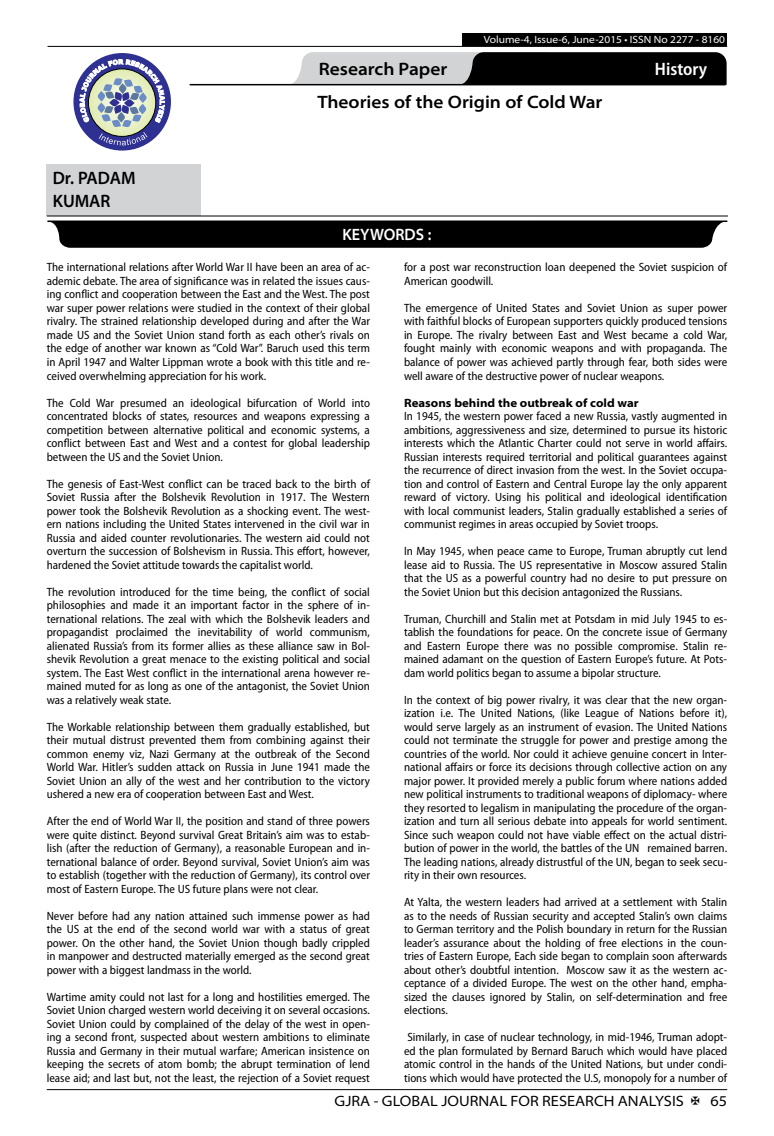
<style>
.page{position:relative;width:774px;height:1136px;background:#fff}
.page>*{position:absolute;margin:0;border:0;box-sizing:border-box;transform-origin:0 0}
.t1{font:600 semi-expanded 18px "Myriad Pro";color:#000}
.t2{font:600 semi-expanded 18px/23.4px "Myriad Pro";color:#000;scale:.9 1}
.t3{font:600 semi-condensed 18px "Myriad Pro";color:#fff}
.t4{font:600 semi-expanded 16.5px "Myriad Pro";color:#fff;scale:.9 1}
.t5{font:semi-expanded 15px "Myriad Pro";color:#000}
.t6{font:semi-condensed 12px/13.5px "Myriad Pro";color:#000;text-align:justify}
.t7{font:700 semi-expanded 12px "Myriad Pro";color:#000}
.t8{font:semi-expanded 10.5px "Myriad Pro";color:#fff}
</style>
<div class="page">
<hr style="left:47px;top:1089px;width:680px;height:1px;background:#000">
<div style="left:462px;top:33px;width:265px;height:13px;background:#000"></div>
<hr style="left:47px;top:46px;width:680px;height:1px;background:#000">
<svg style="left:288px;top:52px;width:439px;height:33px;background:#5a5a5b"></svg>
<hr style="left:190px;top:84px;width:535px;height:1px;background:#000">
<div style="left:73px;top:53px;width:98px;height:97px;background:#2e3092;border-radius:50%"></div>
<svg style="left:80px;top:59px;width:85px;height:86px"></svg>
<div style="left:47px;top:164px;width:154px;height:52px;background:#d1d3d4"></div>
<hr style="left:47px;top:215px;width:154px;height:1px;background:#000">
<hr style="left:201px;top:215px;width:527px;height:1px;background:#000">
<hr style="left:48px;top:220px;width:679px;height:2px;background:#000">
<svg style="left:47px;top:221px;width:676px;height:27px;background:#101010"></svg>
<div style="left:82px;top:228px;width:610px;height:12px;background:#000"></div>
<p class="t8" style="left:484px;top:34px;width:243px">Volume-4, Issue-6, June-2015 • ISSN No 2277 - 8160</p>
<h1 class="t2" style="left:53px;top:166px;width:94px">Dr. PADAM<br>KUMAR</h1>
<h1 class="t1" style="left:319px;top:59px;width:130px">Research Paper</h1>
<h1 class="t3" style="left:655px;top:59px;width:54px">History</h1>
<h1 class="t1" style="left:317px;top:92px;width:287px">Theories of the Origin of Cold War</h1>
<h2 class="t4" style="left:343px;top:225px;width:100px">KEYWORDS :</h2>
<p class="t6" style="left:47px;top:261px;width:325px">The international relations after World War II have been an area of ac&shy;ademic debate. The area of significance was in related the issues caus&shy;ing conflict and cooperation between the East and the West. The post war super power relations were studied in the context of their global rivalry. The strained relationship developed during and after the War made US and the Soviet Union stand forth as each other’s rivals on the edge of another war known as “Cold War”. Baruch used this term in April 1947 and Walter Lippman wrote a book with this title and re&shy;ceived overwhelming appreciation for his work.</p>
<p class="t6" style="left:47px;top:396px;width:325px">The Cold War presumed an ideological bifurcation of World into concentrated blocks of states, resources and weapons expressing a competition between alternative political and economic systems, a conflict between East and West and a contest for global leadership between the US and the Soviet Union.</p>
<p class="t6" style="left:47px;top:477px;width:325px">The genesis of East-West conflict can be traced back to the birth of Soviet Russia after the Bolshevik Revolution in 1917. The Western power took the Bolshevik Revolution as a shocking event. The west&shy;ern nations including the United States intervened in the civil war in Russia and aided counter revolutionaries. The western aid could not overturn the succession of Bolshevism in Russia. This effort, however, hardened the Soviet attitude towards the capitalist world.</p>
<p class="t6" style="left:47px;top:585px;width:325px">The revolution introduced for the time being, the conflict of social philosophies and made it an important factor in the sphere of in&shy;ternational relations. The zeal with which the Bolshevik leaders and propagandist proclaimed the inevitability of world communism, alienated Russia’s from its former allies as these alliance saw in Bol&shy;shevik Revolution a great menace to the existing political and social system. The East West conflict in the international arena however re&shy;mained muted for as long as one of the antagonist, the Soviet Union was a relatively weak state.</p>
<p class="t6" style="left:47px;top:720px;width:325px">The Workable relationship between them gradually established, but their mutual distrust prevented them from combining against their common enemy viz, Nazi Germany at the outbreak of the Second World War. Hitler’s sudden attack on Russia in June 1941 made the Soviet Union an ally of the west and her contribution to the victory ushered a new era of cooperation between East and West.</p>
<p class="t6" style="left:47px;top:814px;width:325px">After the end of World War II, the position and stand of three powers were quite distinct. Beyond survival Great Britain’s aim was to estab&shy;lish (after the reduction of Germany), a reasonable European and in&shy;ternational balance of order. Beyond survival, Soviet Union’s aim was to establish (together with the reduction of Germany), its control over most of Eastern Europe. The US future plans were not clear.</p>
<p class="t6" style="left:47px;top:909px;width:325px">Never before had any nation attained such immense power as had the US at the end of the second world war with a status of great power. On the other hand, the Soviet Union though badly crippled in manpower and destructed materially emerged as the second great power with a biggest landmass in the world.</p>
<p class="t6" style="left:47px;top:990px;width:325px">Wartime amity could not last for a long and hostilities emerged. The Soviet Union charged western world deceiving it on several occasions.<br>Soviet Union could by complained of the delay of the west in open&shy;ing a second front, suspected about western ambitions to eliminate Russia and Germany in their mutual warfare; American insistence on keeping the secrets of atom bomb; the abrupt termination of lend lease aid; and last but, not the least, the rejection of a Soviet request</p>
<p class="t6" style="left:404px;top:261px;width:325px">for a post war reconstruction loan deepened the Soviet suspicion of<br>American goodwill.</p>
<p class="t6" style="left:404px;top:301px;width:325px">The emergence of United States and Soviet Union as super power with faithful blocks of European supporters quickly produced tensions in Europe. The rivalry between East and West became a cold War, fought mainly with economic weapons and with propaganda. The balance of power was achieved partly through fear, both sides were well aware of the destructive power of nuclear weapons.</p>
<p class="t7" style="left:404px;top:395px;width:236px">Reasons behind the outbreak of cold war</p>
<p class="t6" style="left:404px;top:409px;width:325px">In 1945, the western power faced a new Russia, vastly augmented in ambitions, aggressiveness and size, determined to pursue its historic interests which the Atlantic Charter could not serve in world affairs.<br>Russian interests required territorial and political guarantees against the recurrence of direct invasion from the west. In the Soviet occupa&shy;tion and control of Eastern and Central Europe lay the only apparent reward of victory. Using his political and ideological identification with local communist leaders, Stalin gradually established a series of communist regimes in areas occupied by Soviet troops.</p>
<p class="t6" style="left:404px;top:544px;width:325px">In May 1945, when peace came to Europe, Truman abruptly cut lend lease aid to Russia. The US representative in Moscow assured Stalin that the US as a powerful country had no desire to put pressure on the Soviet Union but this decision antagonized the Russians.</p>
<p class="t6" style="left:404px;top:612px;width:325px">Truman, Churchill and Stalin met at Potsdam in mid July 1945 to es&shy;tablish the foundations for peace. On the concrete issue of Germany and Eastern Europe there was no possible compromise. Stalin re&shy;mained adamant on the question of Eastern Europe’s future. At Pots&shy;dam world politics began to assume a bipolar structure.</p>
<p class="t6" style="left:404px;top:693px;width:325px">In the context of big power rivalry, it was clear that the new organ&shy;ization i.e. The United Nations, (like League of Nations before it), would serve largely as an instrument of evasion. The United Nations could not terminate the struggle for power and prestige among the countries of the world. Nor could it achieve genuine concert in Inter&shy;national affairs or force its decisions through collective action on any major power. It provided merely a public forum where nations added new political instruments to traditional weapons of diplomacy- where they resorted to legalism in manipulating the procedure of the organ&shy;ization and turn all serious debate into appeals for world sentiment.<br>Since such weapon could not have viable effect on the actual distri&shy;bution of power in the world, the battles of the UN remained barren.<br>The leading nations, already distrustful of the UN, began to seek secu&shy;rity in their own resources.</p>
<p class="t6" style="left:404px;top:895px;width:325px">At Yalta, the western leaders had arrived at a settlement with Stalin as to the needs of Russian security and accepted Stalin’s own claims to German territory and the Polish boundary in return for the Russian leader’s assurance about the holding of free elections in the coun&shy;tries of Eastern Europe, Each side began to complain soon afterwards about other’s doubtful intention. Moscow saw it as the western ac&shy;ceptance of a divided Europe. The west on the other hand, empha&shy;sized the clauses ignored by Stalin, on self-determination and free elections.</p>
<p class="t6" style="left:404px;top:1030px;width:325px">Similarly, in case of nuclear technology, in mid-1946, Truman adopt&shy;ed the plan formulated by Bernard Baruch which would have placed atomic control in the hands of the United Nations, but under condi&shy;tions which would have protected the U.S, monopoly for a number of</p>
<p class="t5" style="left:335px;top:1092px;width:351px">GJRA - GLOBAL JOURNAL FOR RESEARCH ANALYSIS</p>
<p class="t5" style="left:710px;top:1092px;width:18px">65</p>
</div>
